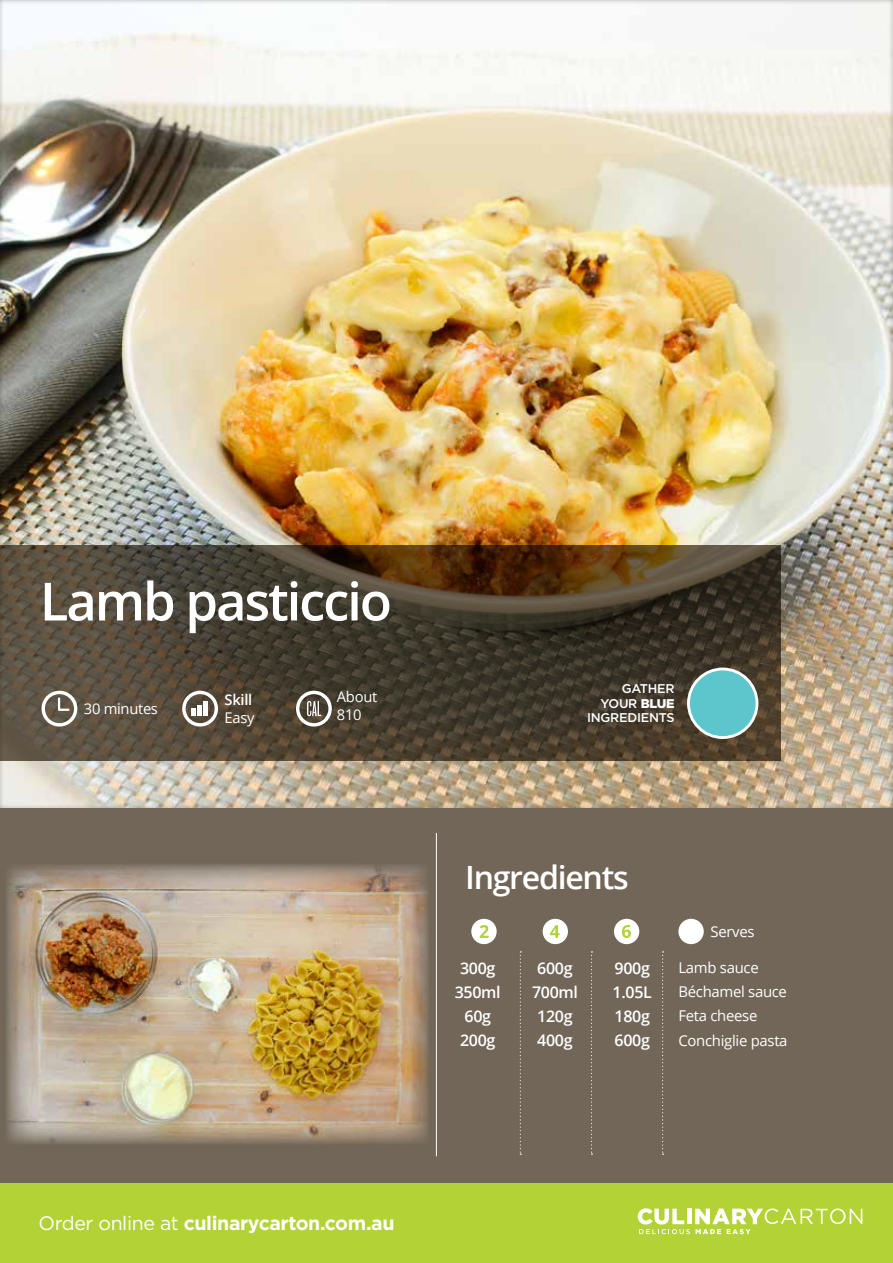
<style>
.page{position:relative;width:893px;height:1263px;background:#fff}
.page>*{position:absolute;margin:0;border:0;box-sizing:border-box;transform-origin:0 0}
.t1{font:600 52.65px "Open Sans";letter-spacing:-.04em;color:#fff}
.t2{font:600 32.1px "Open Sans";letter-spacing:-.04em;color:#fff}
.t3{font:700 19.5px "Gotham";letter-spacing:-.02em;color:#fff}
.t4{font:600 16.05px/24px "Open Sans";letter-spacing:-.02em;color:#fff;text-align:center}
.t5{font:14.85px/24px "Open Sans";letter-spacing:-.02em;color:#fff}
.t6{font:14.7px/17.7px "Open Sans";letter-spacing:-.02em;color:#fff}
.t7{font:600 14.7px "Open Sans";letter-spacing:-.02em;color:#fff}
.t8{font:500 12.6px/14.7px "Gotham";letter-spacing:-.02em;color:#fff;text-align:right}
.s1{font-weight:900}
.s2{font-weight:400}
</style>
<div class="page">
<div style="left:0;top:0;width:893px;height:863px;background:#000;opacity:.5"></div>
<div style="left:0;top:808px;width:893px;height:455px;background:#716658"></div>
<svg style="left:0;top:545px;width:781px;height:216px;background:#4a3f2f"></svg>
<div style="left:0;top:1183px;width:893px;height:80px;background:#b3d235"></div>
<svg style="left:638px;top:1208px;width:224px;height:26px"></svg>
<svg style="left:520px;top:951px;width:1px;height:204px"></svg>
<svg style="left:662px;top:951px;width:2px;height:204px"></svg>
<svg style="left:591px;top:951px;width:1px;height:204px"></svg>
<div style="left:471px;top:919px;width:26px;height:25px;background:#fff;border-radius:50%"></div>
<svg style="left:480px;top:925px;width:9px;height:13px"></svg>
<div style="left:543px;top:919px;width:25px;height:25px;background:#fff;border-radius:50%"></div>
<svg style="left:550px;top:925px;width:9px;height:13px"></svg>
<div style="left:614px;top:919px;width:25px;height:25px;background:#fff;border-radius:50%"></div>
<svg style="left:622px;top:925px;width:9px;height:13px"></svg>
<hr style="left:436px;top:833px;width:1px;height:323px;background:#fff">
<svg style="left:182px;top:691px;width:36px;height:35px"></svg>
<hr style="left:198px;top:705px;width:4px;height:11px;background:#fff">
<hr style="left:203px;top:701px;width:4px;height:15px;background:#fff">
<svg style="left:296px;top:691px;width:36px;height:35px"></svg>
<svg style="left:42px;top:691px;width:35px;height:35px"></svg>
<img style="left:6px;top:864px;width:423px;height:280px">
<div style="left:688px;top:669px;width:69px;height:68px;background:#5dc6cc;border-radius:50%"></div>
<div style="left:687px;top:667px;width:71px;height:72px;border:3px solid #fff;border-radius:50%"></div>
<div style="left:678px;top:919px;width:26px;height:25px;background:#fff;border-radius:50%"></div>
<h1 class="t1" style="left:40px;top:565px;width:354px">Lamb pasticcio</h1>
<p class="t6" style="left:84px;top:700px;width:76px">30 minutes</p>
<p class="t7" style="left:225px;top:690px;width:29px">Skill</p>
<p class="t6" style="left:225px;top:708px;width:31px">Easy</p>
<p class="t6" style="left:337px;top:687px;width:42px">About<br>810</p>
<p class="t8" style="left:587px;top:681px;width:89px">GATHER<br>YOUR <span class="s1">BLUE<br></span>INGREDIENTS</p>
<h2 class="t2" style="left:465px;top:855px;width:165px">Ingredients</h2>
<p class="t4" style="left:455px;top:956px;width:48px">300g<br>350ml<br>60g<br>200g</p>
<p class="t4" style="left:532px;top:956px;width:48px">600g<br>700ml<br>120g<br>400g</p>
<p class="t4" style="left:613px;top:956px;width:41px;text-align:left">900g<br>1.05L<br>180g<br>600g</p>
<p class="t5" style="left:710px;top:919px;width:46px">Serves</p>
<p class="t5" style="left:678px;top:955px;width:111px">Lamb sauce<br>Béchamel sauce<br>Feta cheese<br>Conchiglie pasta</p>
<h3 class="t3" style="left:38px;top:1212px;width:357px"><span class="s2">Order online at</span> culinarycarton.com.au</h3>
</div>
